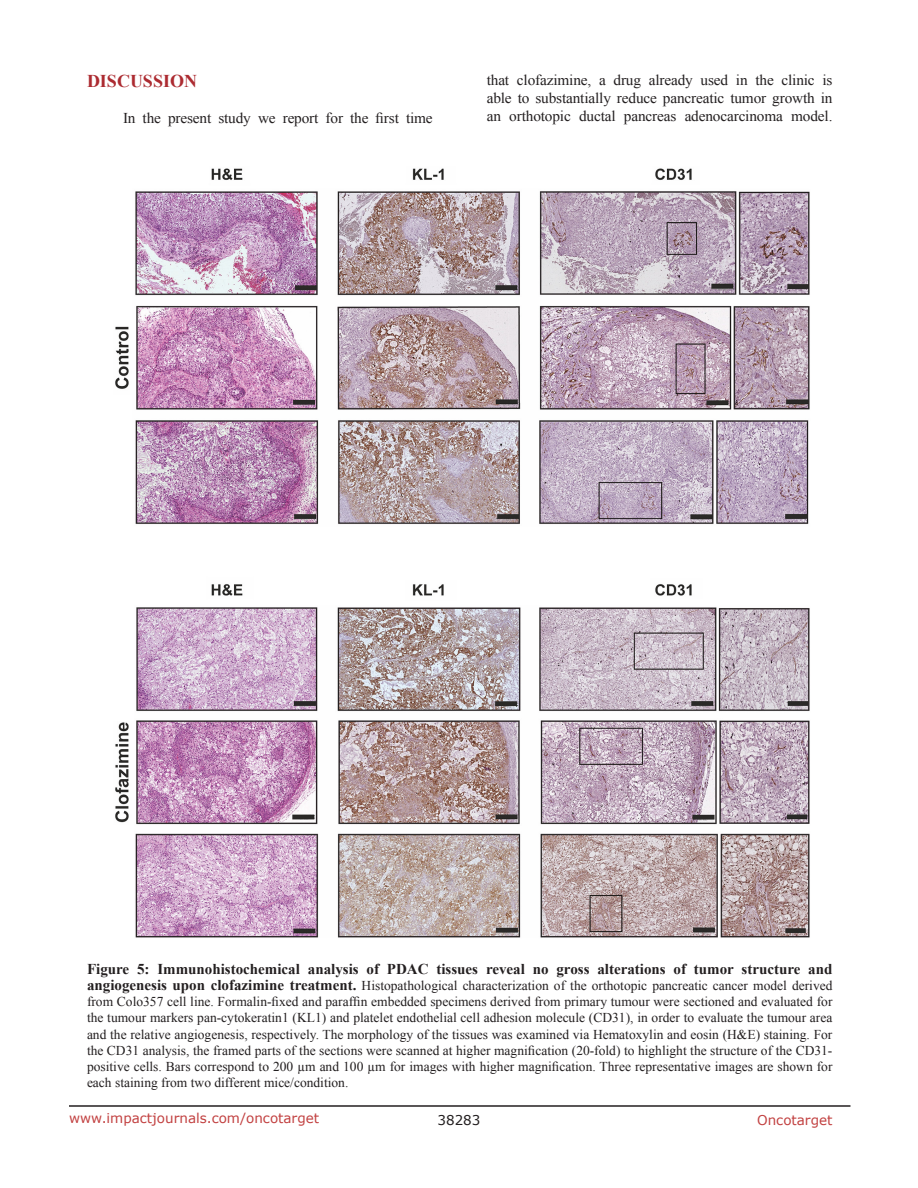
<style>
.page{position:relative;width:918px;height:1188px;background:#fff}
.page>*{position:absolute;margin:0;border:0;box-sizing:border-box;transform-origin:0 0}
.Heading{font:700 18px "Times New Roman";color:#ac2b31}
.BodyText{font:15px/18px "Times New Roman";letter-spacing:-.01em;color:#231f20;text-align:justify}
.figuretext{font:700 15px "Times New Roman";color:#231f20}
.figuretext-2{font:13.5px/16.2px "Times New Roman";color:#231f20;text-align:justify}
.t1{font:13.5px "Verdana";color:#c24141}
.t2{font:13.5px "Verdana";color:#231f20}
.s1{font-weight:700;font-size:15px}
</style>
<div class="page">
<hr style="left:69px;top:1105px;width:781px;height:2px;background:#231f20">
<img style="left:115px;top:168px;width:695px;height:770px">
<p class="Heading" style="left:87px;top:69px;width:112px">DISCUSSION</p>
<p class="BodyText" style="left:123px;top:109px;width:311px">In the present study we report for the first time</p>
<p class="BodyText" style="left:487px;top:71px;width:347px">that clofazimine, a drug already used in the clinic is able to substantially reduce pancreatic tumor growth in an orthotopic ductal pancreas adenocarcinoma model.</p>
<p class="figuretext" style="left:87px;top:958px;width:747px">Figure 5: Immunohistochemical analysis of PDAC tissues reveal no gross alterations of tumor structure and</p>
<p class="figuretext-2" style="left:87px;top:977px;width:747px"><span class="s1">angiogenesis upon clofazimine treatment.</span> Histopathological characterization of the orthotopic pancreatic cancer model derived from Colo357 cell line. Formalin-fixed and paraffin embedded specimens derived from primary tumour were sectioned and evaluated for the tumour markers pan-cytokeratin1 (KL1) and platelet endothelial cell adhesion molecule (CD31), in order to evaluate the tumour area and the relative angiogenesis, respectively. The morphology of the tissues was examined via Hematoxylin and eosin (H&amp;E) staining. For the CD31 analysis, the framed parts of the sections were scanned at higher magnification (20-fold) to highlight the structure of the CD31- positive cells. Bars correspond to 200 µm and 100 µm for images with higher magnification. Three representative images are shown for each staining from two different mice/condition.</p>
<p class="t1" style="left:69px;top:1109px;width:252px">www.impactjournals.com/oncotarget</p>
<p class="t2" style="left:438px;top:1111px;width:44px">38283</p>
<p class="t1" style="left:757px;top:1111px;width:77px">Oncotarget</p>
</div>
